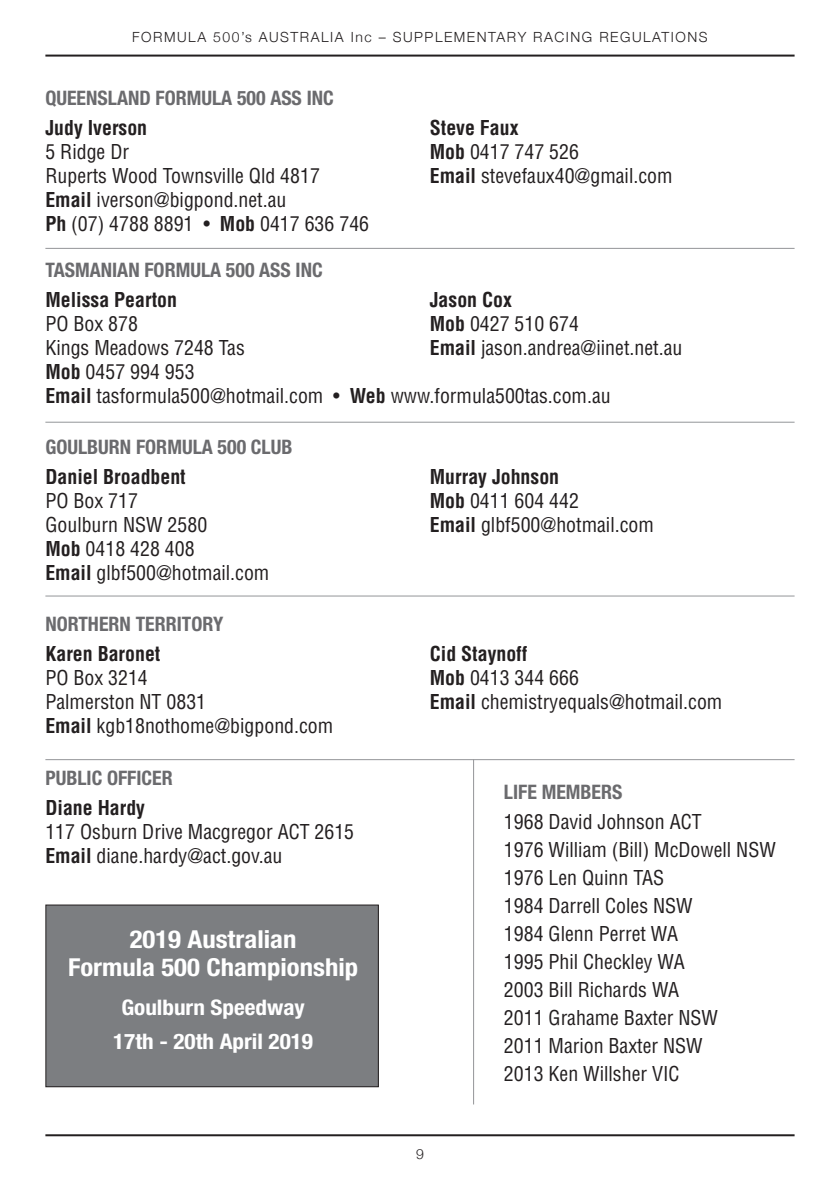
<style>
.page{position:relative;width:840px;height:1191px;background:#fff}
.page>*{position:absolute;margin:0;border:0;box-sizing:border-box;transform-origin:0 0}
.t1{font:700 condensed 24.8px/28px "Helvetica Neue";color:#fff;text-align:center;scale:1.08 1}
.t2{font:700 condensed 21.4px/33.4px "Helvetica Neue";color:#fff;text-align:center;scale:1.08 1}
.t3{font:condensed 20px/28px "Helvetica";color:#231f20}
.t4{font:700 condensed 20px "Helvetica Neue";color:#6b6b6e}
.t5{font:700 condensed 20px "Helvetica";color:#231f20}
.t6{font:300 14px "Helvetica Neue";letter-spacing:.11em;color:#231f20}
.s1{font-weight:700}
</style>
<div class="page">
<hr style="left:45px;top:55px;width:749px;height:2px;background:#231f20">
<hr style="left:45px;top:1134px;width:749px;height:2px;background:#231f20">
<hr style="left:45px;top:248px;width:749px;height:1px;background:#939598">
<hr style="left:45px;top:422px;width:749px;height:1px;background:#939598">
<hr style="left:45px;top:595px;width:749px;height:1px;background:#939598">
<hr style="left:45px;top:759px;width:749px;height:1px;background:#939598">
<hr style="left:473px;top:759px;width:1px;height:345px;background:#939598">
<div style="left:46px;top:905px;width:332px;height:181px;background:#7c7e81"></div>
<div style="left:45px;top:904px;width:333px;height:183px;border:1px solid #231f20"></div>
<p class="t6" style="left:132px;top:26px;width:576px">FORMULA 500’s AUSTRALIA Inc – SUPPLEMENTARY RACING REGULATIONS</p>
<p class="t4" style="left:45px;top:86px;width:290px">QUEENSLAND FORMULA 500 ASS INC</p>
<p class="t5" style="left:45px;top:115px;width:103px">Judy Iverson</p>
<p class="t5" style="left:429px;top:115px;width:90px">Steve Faux</p>
<p class="t3" style="left:45px;top:138px;width:85px">5 Ridge Dr</p>
<p class="t3" style="left:429px;top:138px;width:151px"><span class="s1">Mob</span> 0417 747 526</p>
<p class="t3" style="left:45px;top:162px;width:276px">Ruperts Wood Townsville Qld 4817</p>
<p class="t3" style="left:429px;top:162px;width:244px"><span class="s1">Email</span> stevefaux40@gmail.com</p>
<p class="t3" style="left:45px;top:188px;width:325px;line-height:24px"><span class="s1">Email</span> iverson@bigpond.net.au<br><span class="s1">Ph</span> (07) 4788 8891 • <span class="s1">Mob</span> 0417 636 746</p>
<p class="t4" style="left:45px;top:258px;width:279px">TASMANIAN FORMULA 500 ASS INC</p>
<p class="t5" style="left:45px;top:287px;width:133px">Melissa Pearton</p>
<p class="t5" style="left:429px;top:287px;width:83px">Jason Cox</p>
<p class="t3" style="left:45px;top:309px;width:94px">PO Box 878</p>
<p class="t3" style="left:429px;top:309px;width:151px"><span class="s1">Mob</span> 0427 510 674</p>
<p class="t3" style="left:45px;top:333px;width:201px">Kings Meadows 7248 Tas</p>
<p class="t3" style="left:429px;top:333px;width:254px"><span class="s1">Email</span> jason.andrea@iinet.net.au</p>
<p class="t3" style="left:45px;top:359px;width:566px;line-height:24px"><span class="s1">Mob</span> 0457 994 953<br><span class="s1">Email</span> tasformula500@hotmail.com • <span class="s1">Web</span> www.formula500tas.com.au</p>
<p class="t4" style="left:45px;top:435px;width:248px">GOULBURN FORMULA 500 CLUB</p>
<p class="t5" style="left:45px;top:464px;width:142px">Daniel Broadbent</p>
<p class="t5" style="left:429px;top:464px;width:131px">Murray Johnson</p>
<p class="t3" style="left:45px;top:486px;width:94px">PO Box 717</p>
<p class="t3" style="left:429px;top:486px;width:151px"><span class="s1">Mob</span> 0411 604 442</p>
<p class="t3" style="left:45px;top:510px;width:163px">Goulburn NSW 2580</p>
<p class="t3" style="left:429px;top:510px;width:225px"><span class="s1">Email</span> glbf500@hotmail.com</p>
<p class="t3" style="left:45px;top:536px;width:225px;line-height:24px"><span class="s1">Mob</span> 0418 428 408<br><span class="s1">Email</span> glbf500@hotmail.com</p>
<p class="t4" style="left:45px;top:612px;width:179px">NORTHERN TERRITORY</p>
<p class="t5" style="left:45px;top:641px;width:116px">Karen Baronet</p>
<p class="t5" style="left:429px;top:641px;width:99px">Cid Staynoff</p>
<p class="t3" style="left:45px;top:663px;width:104px">PO Box 3214</p>
<p class="t3" style="left:429px;top:663px;width:151px"><span class="s1">Mob</span> 0413 344 666</p>
<p class="t3" style="left:45px;top:687px;width:162px">Palmerston NT 0831</p>
<p class="t3" style="left:429px;top:687px;width:294px"><span class="s1">Email</span> chemistryequals@hotmail.com</p>
<p class="t3" style="left:45px;top:711px;width:289px"><span class="s1">Email</span> kgb18nothome@bigpond.com</p>
<p class="t4" style="left:45px;top:766px;width:129px">PUBLIC OFFICER</p>
<p class="t5" style="left:45px;top:795px;width:101px">Diane Hardy</p>
<p class="t3" style="left:45px;top:819px;width:310px;line-height:24px">117 Osburn Drive Macgregor ACT 2615<br><span class="s1">Email</span> diane.hardy@act.gov.au</p>
<p class="t4" style="left:503px;top:780px;width:120px">LIFE MEMBERS</p>
<p class="t3" style="left:503px;top:807px;width:273px">1968 David Johnson ACT<br>1976 William (Bill) McDowell NSW<br>1976 Len Quinn TAS<br>1984 Darrell Coles NSW<br>1984 Glenn Perret WA<br>1995 Phil Checkley WA<br>2003 Bill Richards WA<br>2011 Grahame Baxter NSW<br>2011 Marion Baxter NSW<br>2013 Ken Willsher VIC</p>
<p class="t1" style="left:68px;top:924px;width:270px">2019 Australian<br>Formula 500 Championship</p>
<p class="t2" style="left:113px;top:990px;width:186px">Goulburn Speedway<br>17th - 20th April 2019</p>
<p class="t6" style="left:416px;top:1142px;width:9px">9</p>
</div>
